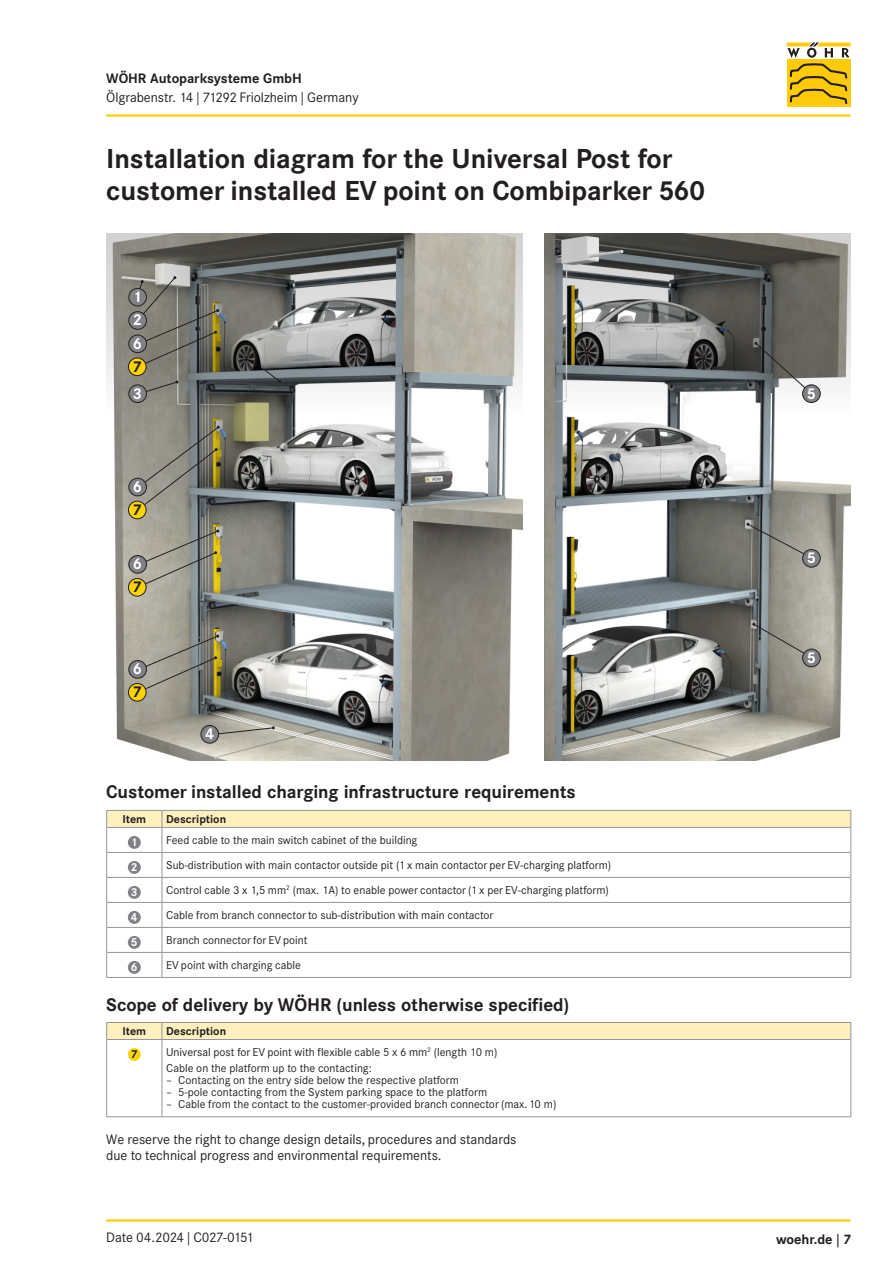
<style>
.page{position:relative;width:893px;height:1263px;background:#fff}
.page>*{position:absolute;margin:0;border:0;box-sizing:border-box;transform-origin:0 0}
.t1{font:700 27px/32.4px "Corporate SBQ";letter-spacing:-.005em;color:#231f20}
.t2{font:700 18px "Corporate SBQ";letter-spacing:-.005em;color:#231f20}
.t3{font:700 15.3px "Corporate SBQ";color:#fff}
.t4{font:700 15.3px "Corporate SBQ";color:#231f20}
.t5{font:13.5px/16.2px "Corporate SBQ";letter-spacing:-.005em;color:#231f20}
.t6{font:700 13.5px "Corporate SBQ";letter-spacing:-.005em;color:#231f20}
.t7{font:13.5px "Corporate SBQ";letter-spacing:-.035em;color:#231f20}
.t8{font:11.25px/16.2px "Corporate SBQ";color:#231f20}
.t9{font:700 11.25px "Corporate SBQ";color:#231f20}
.t10{font:700 11.25px "Corporate SBQ";color:#fff}
</style>
<div class="page">
<hr style="left:106px;top:1219px;width:744px;height:2px;background:#feca0a">
<svg style="left:787px;top:43px;width:63px;height:15px"></svg>
<div style="left:787px;top:59px;width:63px;height:47px;background:#feca0a"></div>
<svg style="left:789px;top:64px;width:59px;height:40px"></svg>
<hr style="left:106px;top:114px;width:744px;height:3px;background:#feca0a">
<img style="left:544px;top:234px;width:306px;height:526px">
<img style="left:106px;top:234px;width:417px;height:526px">
<hr style="left:162px;top:977px;width:689px;height:1px;background:#939598">
<svg style="left:106px;top:810px;width:745px;height:167px"></svg>
<hr style="left:107px;top:852px;width:55px;height:1px;background:#939598">
<hr style="left:107px;top:877px;width:55px;height:1px;background:#939598">
<hr style="left:107px;top:902px;width:55px;height:1px;background:#939598">
<hr style="left:107px;top:927px;width:55px;height:1px;background:#939598">
<hr style="left:107px;top:952px;width:55px;height:1px;background:#939598">
<hr style="left:106px;top:977px;width:56px;height:1px;background:#939598">
<div style="left:128px;top:836px;width:13px;height:13px;background:#808285;border-radius:50%"></div>
<div style="left:128px;top:861px;width:13px;height:13px;background:#808285;border-radius:50%"></div>
<div style="left:128px;top:886px;width:13px;height:13px;background:#808285;border-radius:50%"></div>
<div style="left:128px;top:911px;width:13px;height:13px;background:#808285;border-radius:50%"></div>
<div style="left:128px;top:936px;width:13px;height:13px;background:#808285;border-radius:50%"></div>
<div style="left:128px;top:961px;width:13px;height:13px;background:#808285;border-radius:50%"></div>
<svg style="left:137px;top:380px;width:42px;height:15px"></svg>
<svg style="left:215px;top:726px;width:60px;height:9px"></svg>
<svg style="left:754px;top:342px;width:59px;height:53px"></svg>
<svg style="left:746px;top:523px;width:66px;height:36px"></svg>
<svg style="left:752px;top:623px;width:60px;height:35px"></svg>
<svg style="left:137px;top:426px;width:83px;height:85px"></svg>
<svg style="left:137px;top:530px;width:82px;height:58px"></svg>
<svg style="left:137px;top:635px;width:82px;height:58px"></svg>
<svg style="left:136px;top:276px;width:83px;height:92px"></svg>
<div style="left:129px;top:312px;width:17px;height:17px;background:#808285;border-radius:50%"></div>
<div style="left:128px;top:311px;width:19px;height:19px;border:1px solid #231f20;border-radius:50%"></div>
<div style="left:129px;top:288px;width:17px;height:18px;background:#808285;border-radius:50%"></div>
<div style="left:128px;top:288px;width:19px;height:18px;border:1px solid #231f20;border-radius:50%"></div>
<div style="left:129px;top:385px;width:17px;height:18px;background:#808285;border-radius:50%"></div>
<div style="left:128px;top:384px;width:19px;height:19px;border:1px solid #231f20;border-radius:50%"></div>
<div style="left:201px;top:725px;width:18px;height:18px;background:#808285;border-radius:50%"></div>
<div style="left:201px;top:725px;width:18px;height:18px;border:1px solid #231f20;border-radius:50%"></div>
<div style="left:803px;top:385px;width:17px;height:17px;background:#808285;border-radius:50%"></div>
<div style="left:802px;top:384px;width:19px;height:19px;border:1px solid #231f20;border-radius:50%"></div>
<div style="left:803px;top:549px;width:17px;height:18px;background:#808285;border-radius:50%"></div>
<div style="left:802px;top:549px;width:19px;height:19px;border:1px solid #231f20;border-radius:50%"></div>
<div style="left:803px;top:649px;width:17px;height:18px;background:#808285;border-radius:50%"></div>
<div style="left:802px;top:649px;width:19px;height:18px;border:1px solid #231f20;border-radius:50%"></div>
<div style="left:129px;top:335px;width:17px;height:18px;background:#808285;border-radius:50%"></div>
<div style="left:128px;top:335px;width:19px;height:18px;border:1px solid #231f20;border-radius:50%"></div>
<div style="left:129px;top:478px;width:17px;height:18px;background:#808285;border-radius:50%"></div>
<div style="left:128px;top:478px;width:19px;height:18px;border:1px solid #231f20;border-radius:50%"></div>
<div style="left:129px;top:555px;width:17px;height:18px;background:#808285;border-radius:50%"></div>
<div style="left:128px;top:555px;width:19px;height:19px;border:1px solid #231f20;border-radius:50%"></div>
<div style="left:129px;top:660px;width:17px;height:18px;background:#808285;border-radius:50%"></div>
<div style="left:128px;top:660px;width:19px;height:19px;border:1px solid #231f20;border-radius:50%"></div>
<div style="left:128px;top:358px;width:18px;height:18px;background:#fed304;border-radius:50%"></div>
<div style="left:128px;top:358px;width:18px;height:18px;border:1px solid #231f20;border-radius:50%"></div>
<div style="left:128px;top:501px;width:18px;height:18px;background:#fed304;border-radius:50%"></div>
<div style="left:128px;top:501px;width:18px;height:18px;border:1px solid #231f20;border-radius:50%"></div>
<div style="left:128px;top:578px;width:18px;height:18px;background:#fed304;border-radius:50%"></div>
<div style="left:128px;top:578px;width:18px;height:18px;border:1px solid #231f20;border-radius:50%"></div>
<div style="left:128px;top:683px;width:18px;height:18px;background:#fed304;border-radius:50%"></div>
<div style="left:128px;top:683px;width:18px;height:18px;border:1px solid #231f20;border-radius:50%"></div>
<svg style="left:263px;top:368px;width:18px;height:15px"></svg>
<hr style="left:106px;top:1039px;width:1px;height:77px;background:#939598">
<hr style="left:850px;top:1039px;width:1px;height:77px;background:#939598">
<hr style="left:162px;top:1116px;width:689px;height:1px;background:#939598">
<div style="left:106px;top:1022px;width:745px;height:17px;background:#fef0bd"></div>
<hr style="left:107px;top:1039px;width:55px;height:1px;background:#939598">
<hr style="left:162px;top:1039px;width:688px;height:1px;background:#939598">
<hr style="left:162px;top:1040px;width:1px;height:76px;background:#939598">
<hr style="left:106px;top:1116px;width:56px;height:1px;background:#939598">
<div style="left:128px;top:1048px;width:13px;height:13px;background:#fed304;border-radius:50%"></div>
<p class="t6" style="left:106px;top:70px;width:197px">WÖHR Autoparksysteme GmbH</p>
<p class="t5" style="left:106px;top:90px;width:254px">Ölgrabenstr. 14 | 71292 Friolzheim | Germany</p>
<h1 class="t1" style="left:106px;top:143px;width:601px">Installation diagram for the Universal Post for customer installed EV point on Combiparker 560</h1>
<h3 class="t3" style="left:133px;top:287px;width:11px">1</h3>
<h3 class="t3" style="left:133px;top:311px;width:11px">2</h3>
<h3 class="t3" style="left:133px;top:334px;width:11px">6</h3>
<h3 class="t4" style="left:133px;top:357px;width:11px">7</h3>
<h3 class="t3" style="left:133px;top:384px;width:11px">3</h3>
<h3 class="t3" style="left:133px;top:477px;width:11px">6</h3>
<h3 class="t4" style="left:133px;top:500px;width:11px">7</h3>
<h3 class="t3" style="left:133px;top:554px;width:11px">6</h3>
<h3 class="t4" style="left:133px;top:577px;width:11px">7</h3>
<h3 class="t3" style="left:133px;top:659px;width:11px">6</h3>
<h3 class="t4" style="left:133px;top:682px;width:11px">7</h3>
<h3 class="t3" style="left:205px;top:724px;width:11px">4</h3>
<h2 class="t2" style="left:106px;top:781px;width:471px">Customer installed charging infrastructure requirements</h2>
<p class="t9" style="left:122px;top:812px;width:25px">Item</p>
<p class="t9" style="left:166px;top:812px;width:61px">Description</p>
<p class="t10" style="left:131px;top:835px;width:8px">1</p>
<p class="t8" style="left:166px;top:832px;width:253px">Feed cable to the main switch cabinet of the building</p>
<p class="t10" style="left:131px;top:860px;width:8px">2</p>
<p class="t8" style="left:166px;top:857px;width:446px">Sub-distribution with main contactor outside pit (1 x main contactor per EV-charging platform)</p>
<p class="t10" style="left:131px;top:885px;width:8px">3</p>
<p class="t8" style="left:166px;top:882px;width:444px">Control cable 3 x 1,5 mm<sup>2</sup> (max. 1A) to enable power contactor (1 x per EV-charging platform)</p>
<p class="t10" style="left:131px;top:910px;width:8px">4</p>
<p class="t8" style="left:166px;top:907px;width:329px">Cable from branch connector to sub-distribution with main contactor</p>
<p class="t10" style="left:131px;top:935px;width:8px">5</p>
<p class="t8" style="left:166px;top:932px;width:143px">Branch connector for EV point</p>
<p class="t10" style="left:131px;top:960px;width:8px">6</p>
<p class="t8" style="left:166px;top:957px;width:136px">EV point with charging cable</p>
<h2 class="t2" style="left:106px;top:994px;width:464px">Scope of delivery by WÖHR (unless otherwise specified)</h2>
<p class="t9" style="left:122px;top:1024px;width:25px">Item</p>
<p class="t9" style="left:166px;top:1024px;width:61px">Description</p>
<p class="t9" style="left:131px;top:1047px;width:8px">7</p>
<p class="t8" style="left:166px;top:1044px;width:333px">Universal post for EV point with flexible cable 5 x 6 mm<sup>2</sup> (length 10 m)<br>Cable on the platform up to the contacting:</p>
<p class="t8" style="left:166px;top:1072px;width:294px">– Contacting on the entry side below the respective platform</p>
<p class="t8" style="left:166px;top:1084px;width:322px">– 5-pole contacting from the System parking space to the platform</p>
<p class="t8" style="left:166px;top:1096px;width:392px">– Cable from the contact to the customer-provided branch connector (max. 10 m)</p>
<p class="t5" style="left:106px;top:1131px;width:412px">We reserve the right to change design details, procedures and standards due to technical progress and environmental requirements.</p>
<h3 class="t3" style="left:807px;top:384px;width:11px">5</h3>
<h3 class="t3" style="left:807px;top:548px;width:11px">5</h3>
<h3 class="t3" style="left:807px;top:648px;width:11px">5</h3>
<p class="t7" style="left:106px;top:1229px;width:149px">Date 04.2024 | C027-0151</p>
<p class="t6" style="left:776px;top:1231px;width:77px">woehr.de | 7</p>
</div>
